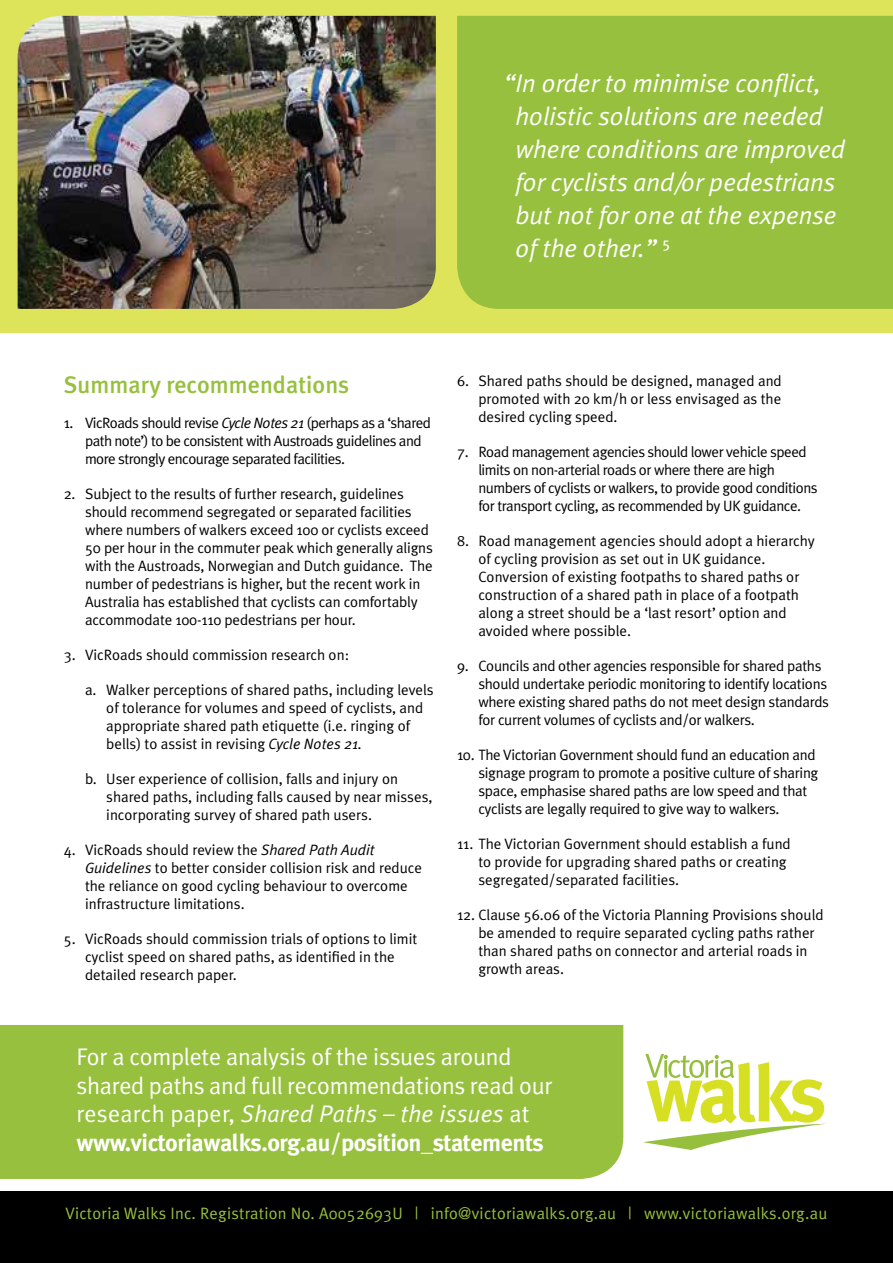
<style>
.page{position:relative;width:893px;height:1263px;background:#fff}
.page>*{position:absolute;margin:0;border:0;box-sizing:border-box;transform-origin:0 0}
.t1{font:italic 25.5px/33px "Meta Plus Normal";color:#fff}
.t2{font:24px/28.5px "Meta Plus Normal";letter-spacing:-.01em;color:#fff}
.t3{font:700 24px "Meta Plus";letter-spacing:-.02em;color:#fff}
.t4{font:500 24px "Meta Plus";color:#96c03d}
.t5{font:16.5px "Meta Plus Normal";letter-spacing:.015em;color:#96c03d}
.t6{font:15px/18px "Meta Plus Normal";letter-spacing:-.01em;color:#000}
.t7{font:15px/18px "Meta Plus Normal";letter-spacing:-.03em;color:#000}
.t8{font:15px/18px "Meta Plus Normal";letter-spacing:-.035em;color:#000}
.s1{font-style:italic}
</style>
<div class="page">
<div style="left:0;top:0;width:893px;height:332px;background:#dee459"></div>
<div style="left:0;top:1192px;width:893px;height:71px;background:#000"></div>
<div style="left:0;top:1025px;width:623px;height:154px;background:#96c03d"></div>
<img style="left:18px;top:16px;width:418px;height:293px">
<div style="left:457px;top:16px;width:436px;height:293px;background:#96c03d"></div>
<svg style="left:643px;top:1054px;width:183px;height:96px"></svg>
<h1 class="t1" style="left:515px;top:66px;width:331px;text-indent:-12px">“In order to minimise conflict, holistic solutions are needed where conditions are improved for cyclists and/or pedestrians but not for one at the expense of the other.” <sup>5</sup></h1>
<h2 class="t4" style="left:64px;top:371px;width:287px">Summary recommendations</h2>
<p class="t8" style="left:85px;top:414px;width:347px;text-indent:-21px">1. VicRoads should revise <span class="s1">Cycle Notes 21</span> (perhaps as a ‘shared path note’) to be consistent with Austroads guidelines and more strongly encourage separated facilities.</p>
<p class="t6" style="left:85px;top:485px;width:349px;text-indent:-21px">2. Subject to the results of further research, guidelines should recommend segregated or separated facilities where numbers of walkers exceed 100 or cyclists exceed 50 per hour in the commuter peak which generally aligns with the Austroads, Norwegian and Dutch guidance. The number of pedestrians is higher, but the recent work in Australia has established that cyclists can comfortably accommodate 100-110 pedestrians per hour.</p>
<p class="t6" style="left:64px;top:646px;width:287px">3. VicRoads should commission research on:</p>
<p class="t6" style="left:106px;top:681px;width:329px;text-indent:-21px">a. Walker perceptions of shared paths, including levels of tolerance for volumes and speed of cyclists, and appropriate shared path etiquette (i.e. ringing of bells) to assist in revising <span class="s1">Cycle Notes 21.</span></p>
<p class="t6" style="left:106px;top:770px;width:328px;text-indent:-21px">b. User experience of collision, falls and injury on shared paths, including falls caused by near misses, incorporating survey of shared path users.</p>
<p class="t6" style="left:85px;top:841px;width:339px;text-indent:-21px">4. VicRoads should review the <span class="s1">Shared Path Audit Guidelines</span> to better consider collision risk and reduce the reliance on good cycling behaviour to overcome infrastructure limitations.</p>
<p class="t6" style="left:85px;top:930px;width:334px;text-indent:-21px">5. VicRoads should commission trials of options to limit cyclist speed on shared paths, as identified in the detailed research paper.</p>
<p class="t6" style="left:478px;top:372px;width:305px;text-align:justify;text-indent:-21px">6. Shared paths should be designed, managed and promoted with 20 km/h or less envisaged as the desired cycling speed.</p>
<p class="t7" style="left:478px;top:443px;width:341px;text-indent:-21px">7. Road management agencies should lower vehicle speed limits on non-arterial roads or where there are high numbers of cyclists or walkers, to provide good conditions for transport cycling, as recommended by UK guidance.</p>
<p class="t6" style="left:478px;top:532px;width:338px;text-indent:-21px">8. Road management agencies should adopt a hierarchy of cycling provision as set out in UK guidance.<br>Conversion of existing footpaths to shared paths or construction of a shared path in place of a footpath along a street should be a ‘last resort’ option and avoided where possible.</p>
<p class="t6" style="left:478px;top:657px;width:352px;text-indent:-21px">9. Councils and other agencies responsible for shared paths should undertake periodic monitoring to identify locations where existing shared paths do not meet design standards for current volumes of cyclists and/or walkers.</p>
<p class="t6" style="left:478px;top:746px;width:342px;text-indent:-21px">10. The Victorian Government should fund an education and signage program to promote a positive culture of sharing space, emphasise shared paths are low speed and that cyclists are legally required to give way to walkers.</p>
<p class="t6" style="left:478px;top:835px;width:314px;text-indent:-21px">11. The Victorian Government should establish a fund to provide for upgrading shared paths or creating segregated/separated facilities.</p>
<p class="t6" style="left:478px;top:906px;width:347px;text-indent:-21px">12. Clause 56.06 of the Victoria Planning Provisions should be amended to require separated cycling paths rather than shared paths on connector and arterial roads in growth areas.</p>
<h2 class="t2" style="left:77px;top:1042px;width:477px">For a complete analysis of the issues around shared paths and full recommendations read our research paper, <span class="s1">Shared Paths – the issues</span> at</h2>
<h2 class="t3" style="left:77px;top:1128px;width:469px">www.victoriawalks.org.au/position_statements</h2>
<p class="t5" style="left:66px;top:1203px;width:763px">Victoria Walks Inc. Registration No. A0052693U | info@victoriawalks.org.au | www.victoriawalks.org.au</p>
</div>
